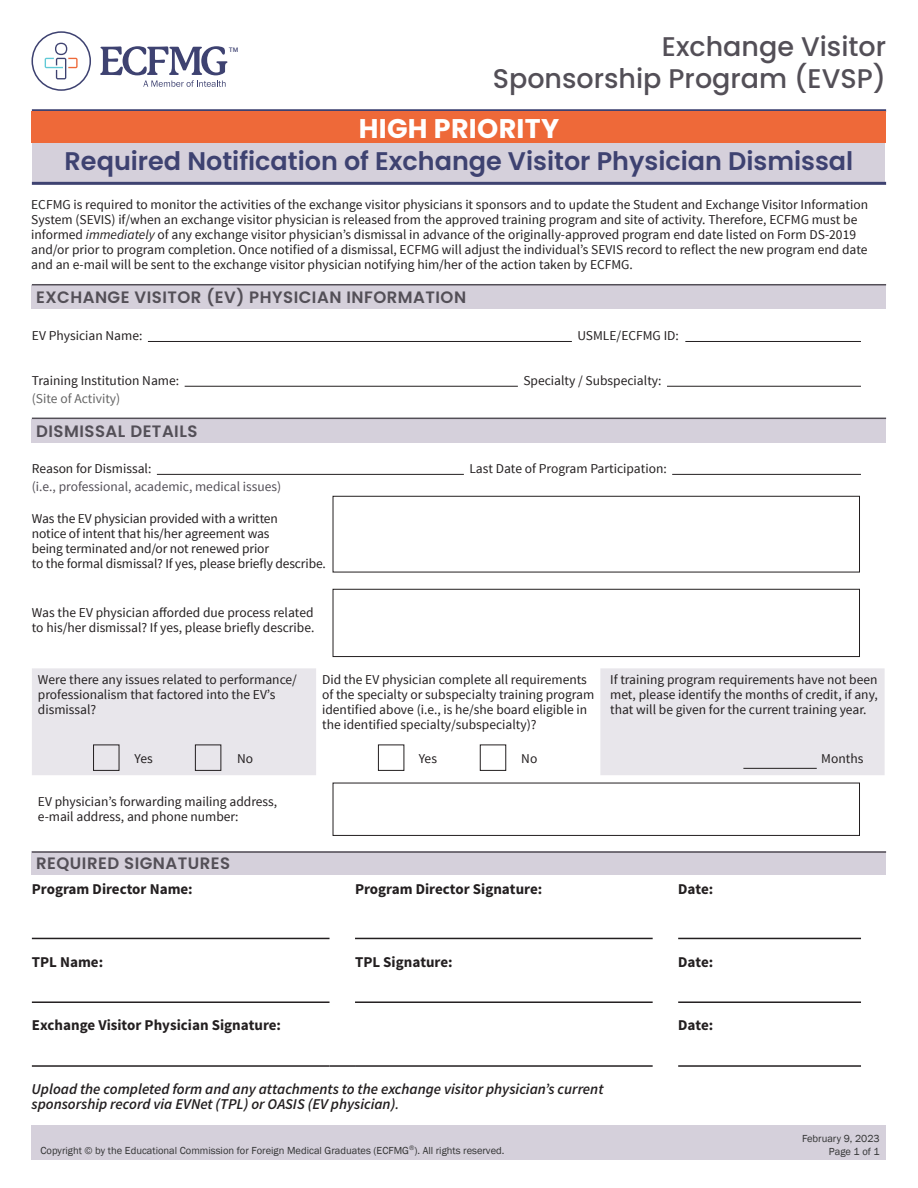
<style>
.page{position:relative;width:918px;height:1188px;background:#fff}
.page>*{position:absolute;margin:0;border:0;box-sizing:border-box;transform-origin:0 0}
.t1{font:500 27px/32.4px "Poppins";color:#534f57;text-align:right}
.t2{font:700 27px "Poppins";letter-spacing:.01em;color:#fff}
.t3{font:600 25.5px "Poppins";color:#3e4271}
.Section_Title{font:600 16.5px "Poppins";letter-spacing:.03em;color:#534f57}
.t4{font:italic 600 15px/15px "Source Sans Pro";color:#231f20}
.Signature_Title{font:700 15px "Source Sans Pro";color:#231f20}
.t5{font:13.5px/15px "Source Sans Pro";color:#231f20}
.Line_Intructions{font:13.5px "Source Sans Pro";color:#534f57}
.Line_Intructions-2{font:13.5px "Source Sans Pro";color:#646464}
.t6{font:10.5px/12.6px "Franklin Gothic";color:#313232;text-align:right}
.t7{font:500 6px "Libre Franklin";color:#3e4271}
.s1{font-style:italic}
.s2{font-size:13.5px}
</style>
<div class="page">
<div style="left:32px;top:1125px;width:854px;height:35px;background:#d5d0db"></div>
<svg style="left:32px;top:31px;width:59px;height:60px"></svg>
<svg style="left:100px;top:46px;width:127px;height:41px"></svg>
<hr style="left:32px;top:109px;width:854px;height:3px;background:#3e4271">
<div style="left:33px;top:121px;width:852px;height:62px;background:#d5d0db"></div>
<div style="left:32px;top:111px;width:854px;height:32px;background:#ee6939"></div>
<hr style="left:32px;top:182px;width:854px;height:3px;background:#3e4271">
<div style="left:333px;top:496px;width:527px;height:76px;border:1px solid #231f20"></div>
<div style="left:333px;top:589px;width:527px;height:68px;border:1px solid #231f20"></div>
<hr style="left:157px;top:474px;width:307px;height:1px;background:#231f20">
<hr style="left:672px;top:474px;width:189px;height:1px;background:#231f20">
<hr style="left:148px;top:341px;width:424px;height:1px;background:#231f20">
<hr style="left:685px;top:341px;width:176px;height:1px;background:#231f20">
<hr style="left:185px;top:386px;width:333px;height:1px;background:#231f20">
<hr style="left:667px;top:386px;width:194px;height:1px;background:#231f20">
<div style="left:32px;top:852px;width:854px;height:23px;background:#d5d0db"></div>
<div style="left:32px;top:286px;width:854px;height:23px;background:#d5d0db"></div>
<div style="left:32px;top:419px;width:854px;height:24px;background:#d5d0db"></div>
<hr style="left:32px;top:851px;width:854px;height:2px;background:#534f57">
<hr style="left:32px;top:284px;width:854px;height:1px;background:#534f57">
<hr style="left:32px;top:418px;width:854px;height:1px;background:#534f57">
<div style="left:32px;top:668px;width:284px;height:107px;background:#e8e6eb"></div>
<div style="left:600px;top:668px;width:285px;height:107px;background:#e8e6eb"></div>
<hr style="left:32px;top:938px;width:298px;height:1px;background:#231f20">
<hr style="left:355px;top:938px;width:298px;height:1px;background:#231f20">
<hr style="left:678px;top:938px;width:183px;height:1px;background:#231f20">
<hr style="left:32px;top:1001px;width:298px;height:2px;background:#231f20">
<hr style="left:355px;top:1001px;width:298px;height:2px;background:#231f20">
<hr style="left:678px;top:1001px;width:183px;height:2px;background:#231f20">
<hr style="left:32px;top:1065px;width:298px;height:2px;background:#231f20">
<hr style="left:330px;top:1065px;width:25px;height:2px;background:#231f20">
<hr style="left:355px;top:1065px;width:298px;height:2px;background:#231f20">
<hr style="left:678px;top:1065px;width:183px;height:2px;background:#231f20">
<div style="left:93px;top:745px;width:26px;height:26px;border:1px solid #231f20"></div>
<div style="left:378px;top:745px;width:26px;height:26px;border:1px solid #231f20"></div>
<div style="left:195px;top:745px;width:26px;height:26px;border:1px solid #231f20"></div>
<div style="left:480px;top:745px;width:26px;height:26px;border:1px solid #231f20"></div>
<hr style="left:743px;top:768px;width:74px;height:1px;background:#231f20">
<div style="left:333px;top:783px;width:527px;height:53px;border:1px solid #231f20"></div>
<p class="t7" style="left:229px;top:45px;width:11px">TM</p>
<h1 class="t1" style="left:493px;top:30px;width:395px">Exchange Visitor<br>Sponsorship Program (EVSP)</h1>
<h1 class="t2" style="left:359px;top:113px;width:202px">HIGH PRIORITY</h1>
<h2 class="t3" style="left:65px;top:146px;width:790px">Required Notification of Exchange Visitor Physician Dismissal</h2>
<p class="t5" style="left:31px;top:198px;width:838px">ECFMG is required to monitor the activities of the exchange visitor physicians it sponsors and to update the Student and Exchange Visitor Information System (SEVIS) if/when an exchange visitor physician is released from the approved training program and site of activity. Therefore, ECFMG must be informed <span class="s1">immediately</span> of any exchange visitor physician’s dismissal in advance of the originally-approved program end date listed on Form DS-2019 and/or prior to program completion. Once notified of a dismissal, ECFMG will adjust the individual’s SEVIS record to reflect the new program end date and an e-mail will be sent to the exchange visitor physician notifying him/her of the action taken by ECFMG.</p>
<p class="Section_Title" style="left:36px;top:288px;width:432px">EXCHANGE VISITOR (EV) PHYSICIAN INFORMATION</p>
<p class="t5" style="left:32px;top:328px;width:112px">EV Physician Name:</p>
<p class="t5" style="left:577px;top:328px;width:103px">USMLE/ECFMG ID:</p>
<p class="t5" style="left:32px;top:373px;width:149px">Training Institution Name:</p>
<p class="t5" style="left:523px;top:373px;width:140px">Specialty / Subspecialty:</p>
<p class="Line_Intructions-2" style="left:32px;top:390px;width:90px">(Site of Activity)</p>
<p class="Section_Title" style="left:36px;top:421px;width:163px">DISMISSAL DETAILS</p>
<p class="t5" style="left:32px;top:461px;width:121px">Reason for Dismissal:</p>
<p class="t5" style="left:469px;top:461px;width:199px">Last Date of Program Participation:</p>
<p class="Line_Intructions" style="left:32px;top:478px;width:251px">(i.e., professional, academic, medical issues)</p>
<p class="t5" style="left:32px;top:511px;width:296px">Was the EV physician provided with a written<br>notice of intent that his/her agreement was<br>being terminated and/or not renewed prior<br>to the formal dismissal? If yes, please briefly describe.</p>
<p class="t5" style="left:32px;top:605px;width:284px">Was the EV physician afforded due process related to his/her dismissal? If yes, please briefly describe.</p>
<p class="t5" style="left:38px;top:673px;width:261px">Were there any issues related to performance/ professionalism that factored into the EV’s dismissal?</p>
<p class="t5" style="left:322px;top:673px;width:274px">Did the EV physician complete all requirements of the specialty or subspecialty training program identified above (i.e., is he/she board eligible in the identified specialty/subspecialty)?</p>
<p class="t5" style="left:610px;top:673px;width:269px;text-align:justify">If training program requirements have not been met, please identify the months of credit, if any, that will be given for the current training year.</p>
<p class="t5" style="left:135px;top:752px;width:20px">Yes</p>
<p class="t5" style="left:237px;top:752px;width:18px">No</p>
<p class="t5" style="left:419px;top:752px;width:20px">Yes</p>
<p class="t5" style="left:521px;top:752px;width:18px">No</p>
<p class="t5" style="left:821px;top:752px;width:44px">Months</p>
<p class="t5" style="left:38px;top:794px;width:241px">EV physician’s forwarding mailing address, e-mail address, and phone number:</p>
<p class="Section_Title" style="left:36px;top:854px;width:196px">REQUIRED SIGNATURES</p>
<p class="Signature_Title" style="left:32px;top:880px;width:162px">Program Director Name:</p>
<p class="Signature_Title" style="left:355px;top:880px;width:189px">Program Director Signature:</p>
<p class="Signature_Title" style="left:678px;top:880px;width:37px">Date:</p>
<p class="Signature_Title" style="left:32px;top:952px;width:73px">TPL Name:</p>
<p class="Signature_Title" style="left:355px;top:952px;width:99px">TPL Signature:</p>
<p class="Signature_Title" style="left:678px;top:952px;width:37px">Date:</p>
<p class="Signature_Title" style="left:32px;top:1016px;width:251px">Exchange Visitor Physician Signature:</p>
<p class="Signature_Title" style="left:678px;top:1016px;width:37px">Date:</p>
<p class="t4" style="left:32px;top:1082px;width:574px">Upload the completed form and any attachments to the exchange visitor physician’s current sponsorship record via EVNet (TPL) or OASIS (EV physician)<span class="s2">.</span></p>
<p class="t6" style="left:40px;top:1144px;width:465px">Copyright © by the Educational Commission for Foreign Medical Graduates (ECFMG<sup>®</sup>). All rights reserved.</p>
<p class="t6" style="left:802px;top:1133px;width:79px">February 9, 2023<br>Page 1 of 1</p>
</div>
